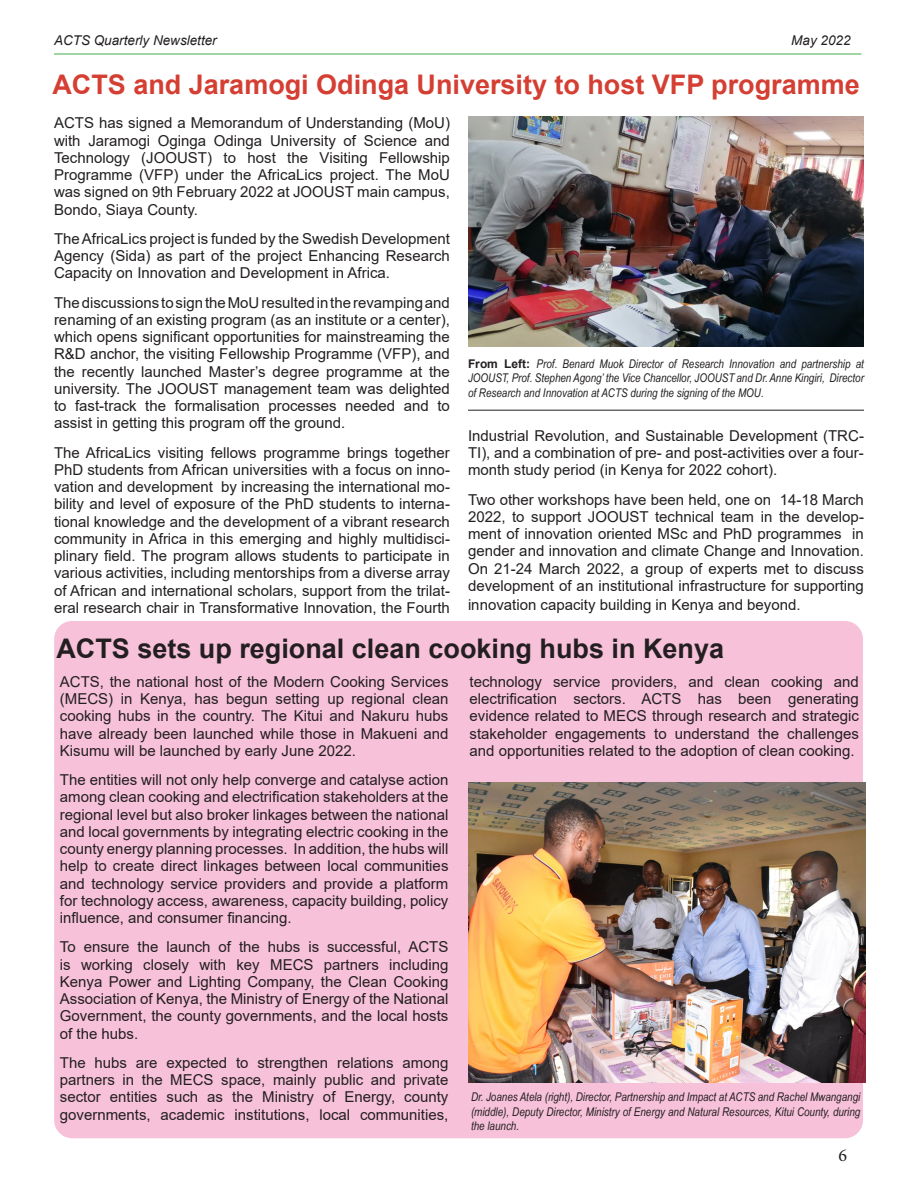
<style>
.page{position:relative;width:918px;height:1188px;background:#fff}
.page>*{position:absolute;margin:0;border:0;box-sizing:border-box;transform-origin:0 0}
.t1{font:700 27px "Arial";color:#d53f33}
.t2{font:700 27px "Arial";color:#231f20}
.t3{font:18px "Minion Pro";color:#231f20}
.t4{font:15px/17.2px "Arial";color:#231f20;text-align:justify}
.t5{font:italic 13.5px "Arial";color:#231f20}
.t6{font:italic 12px/14.4px "Arial Narrow";color:#231f20;text-align:justify}
.s1{font-family:"Arial";font-weight:700;font-style:normal}
</style>
<div class="page">
<hr style="left:54px;top:54px;width:807px;height:1px;background:#40ae49">
<div style="left:54px;top:621px;width:809px;height:517px;background:#f7c1d9;border-radius:18px"></div>
<img style="left:468px;top:117px;width:396px;height:230px">
<hr style="left:468px;top:410px;width:396px;height:1px;background:#231f20">
<img style="left:468px;top:782px;width:397px;height:300px">
<p class="t5" style="left:54px;top:32px;width:164px">ACTS Quarterly Newsletter</p>
<p class="t5" style="left:791px;top:32px;width:61px">May 2022</p>
<p class="t1" style="left:52px;top:65px;width:809px">ACTS and Jaramogi Odinga University to host VFP programme</p>
<p class="t4" style="left:54px;top:114px;width:397px">ACTS has signed a Memorandum of Understanding (MoU) with Jaramogi Oginga Odinga University of Science and Technology (JOOUST) to host the Visiting Fellowship Programme (VFP) under the AfricaLics project. The MoU was signed on 9th February 2022 at JOOUST main campus, Bondo, Siaya County.</p>
<p class="t4" style="left:54px;top:230px;width:397px">The AfricaLics project is funded by the Swedish Development Agency (Sida) as part of the project Enhancing Research Capacity on Innovation and Development in Africa.</p>
<p class="t4" style="left:54px;top:294px;width:398px">The discussions to sign the MoU resulted in the revamping and renaming of an existing program (as an institute or a center), which opens significant opportunities for mainstreaming the R&amp;D anchor, the visiting Fellowship Programme (VFP), and the recently launched Master’s degree programme at the university. The JOOUST management team was delighted to fast-track the formalisation processes needed and to assist in getting this program off the ground.</p>
<p class="t4" style="left:54px;top:444px;width:397px">The AfricaLics visiting fellows programme brings together PhD students from African universities with a focus on inno&shy;vation and development by increasing the international mo&shy;bility and level of exposure of the PhD students to interna&shy;tional knowledge and the development of a vibrant research community in Africa in this emerging and highly multidisci&shy;plinary field. The program allows students to participate in various activities, including mentorships from a diverse array of African and international scholars, support from the trilat&shy;eral research chair in Transformative Innovation, the Fourth</p>
<p class="t6" style="left:468px;top:356px;width:397px"><span class="s1">From Left:</span> Prof. Benard Muok Director of Research Innovation and partnership at JOOUST, Prof. Stephen Agong’ the Vice Chancellor, JOOUST and Dr. Anne Kingiri, Director of Research and Innovation at ACTS during the signing of the MOU.</p>
<p class="t4" style="left:468px;top:427px;width:397px">Industrial Revolution, and Sustainable Development (TRC-TI), and a combination of pre- and post-activities over a four&shy;month study period (in Kenya for 2022 cohort).</p>
<p class="t4" style="left:468px;top:491px;width:397px">Two other workshops have been held, one on 14-18 March 2022, to support JOOUST technical team in the develop&shy;ment of innovation oriented MSc and PhD programmes in gender and innovation and climate Change and Innovation.<br>On 21-24 March 2022, a group of experts met to discuss development of an institutional infrastructure for supporting</p>
<p class="t4" style="left:468px;top:596px;width:334px">innovation capacity building in Kenya and beyond.</p>
<p class="t2" style="left:56px;top:629px;width:669px">ACTS sets up regional clean cooking hubs in Kenya</p>
<p class="t4" style="left:60px;top:673px;width:390px">ACTS, the national host of the Modern Cooking Services (MECS) in Kenya, has begun setting up regional clean cooking hubs in the country. The Kitui and Nakuru hubs have already been launched while those in Makueni and Kisumu will be launched by early June 2022.</p>
<p class="t4" style="left:60px;top:771px;width:390px">The entities will not only help converge and catalyse action among clean cooking and electrification stakeholders at the regional level but also broker linkages between the national and local governments by integrating electric cooking in the county energy planning processes. In addition, the hubs will help to create direct linkages between local communities and technology service providers and provide a platform for technology access, awareness, capacity building, policy influence, and consumer financing.</p>
<p class="t4" style="left:60px;top:938px;width:390px">To ensure the launch of the hubs is successful, ACTS is working closely with key MECS partners including Kenya Power and Lighting Company, the Clean Cooking Association of Kenya, the Ministry of Energy of the National Government, the county governments, and the local hosts of the hubs.</p>
<p class="t4" style="left:60px;top:1054px;width:390px">The hubs are expected to strengthen relations among partners in the MECS space, mainly public and private sector entities such as the Ministry of Energy, county governments, academic institutions, local communities,</p>
<p class="t4" style="left:470px;top:673px;width:391px">technology service providers, and clean cooking and electrification sectors. ACTS has been generating evidence related to MECS through research and strategic stakeholder engagements to understand the challenges and opportunities related to the adoption of clean cooking.</p>
<p class="t6" style="left:471px;top:1090px;width:391px">Dr. Joanes Atela (right), Director, Partnership and Impact at ACTS and Rachel Mwangangi (middle), Deputy Director, Ministry of Energy and Natural Resources, Kitui County, during the launch.</p>
<p class="t3" style="left:839px;top:1144px;width:10px">6</p>
</div>
